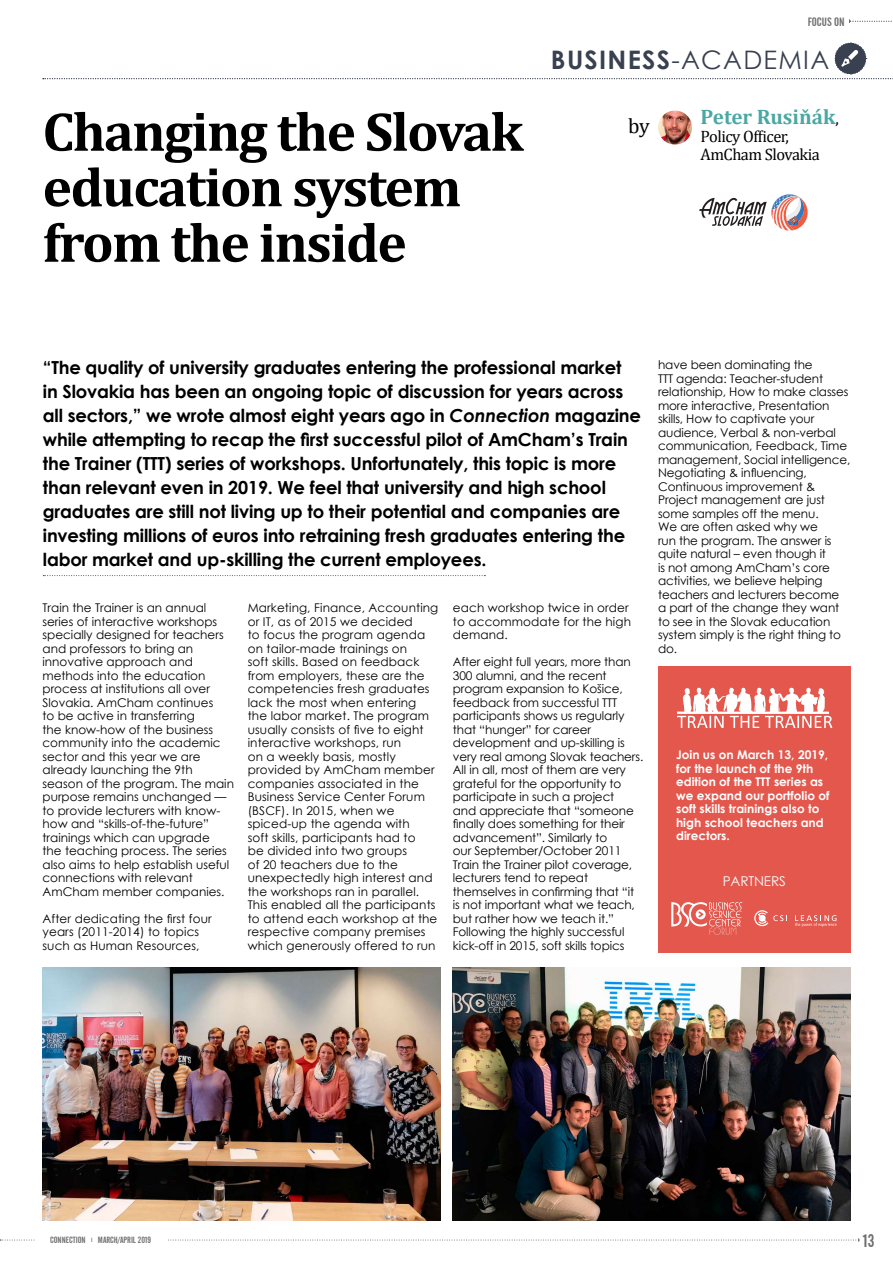
<style>
.page{position:relative;width:893px;height:1263px;background:#fff}
.page>*{position:absolute;margin:0;border:0;box-sizing:border-box;transform-origin:0 0}
.t1{font:700 55.5px/55.5px "Cambria";letter-spacing:-.03em;color:#000}
.t2{font:25.5px "Century Gothic";letter-spacing:.05em;color:#39404f}
.t3{font:700 21px "Cambria";color:#4aa8a4}
.t4{font:21px "Cambria";color:#000}
.t5{font:700 18px/24px "Century Gothic";letter-spacing:-.01em;color:#000}
.t6{font:18px "Alternate Gothic No 2 BT";color:#6f6f6f}
.t7{font:16.5px/18px "Cambria";letter-spacing:-.03em;color:#000}
.t8{font:13.5px "Century Gothic";letter-spacing:-.01em;color:#fff}
.t9{font:12px/13.5px "Century Gothic";color:#000}
.t10{font:700 12px/13.5px "Century Gothic";color:#fff}
.t11{font:12px "Alternate Gothic No 2 BT";color:#6f6f6f}
.t12{font:9px "Alternate Gothic No 2 BT";color:#6f6f6f}
.s1{font-weight:700}
.s2{font-weight:400;font-size:16.5px;color:#000}
.s3{font-style:italic}
</style>
<div class="page">
<svg style="left:0;top:1238px;width:860px;height:4px"></svg>
<div style="left:35px;top:1235px;width:131px;height:9px;background:#fff"></div>
<svg style="left:849px;top:20px;width:43px;height:3px"></svg>
<svg style="left:43px;top:42px;width:850px;height:37px"></svg>
<img style="left:453px;top:967px;width:397px;height:253px">
<img style="left:43px;top:967px;width:397px;height:253px">
<div style="left:658px;top:666px;width:192px;height:286px;background:#e3574d"></div>
<svg style="left:43px;top:575px;width:442px;height:1px"></svg>
<svg style="left:671px;top:902px;width:71px;height:33px"></svg>
<svg style="left:795px;top:915px;width:41px;height:12px"></svg>
<svg style="left:754px;top:910px;width:33px;height:16px"></svg>
<svg style="left:699px;top:194px;width:109px;height:37px"></svg>
<svg style="left:677px;top:688px;width:155px;height:40px"></svg>
<img style="left:658px;top:111px;width:34px;height:34px;border-radius:17px">
<p class="t11" style="left:808px;top:15px;width:33px">FOCUS ON</p>
<h2 class="t2" style="left:551px;top:42px;width:280px"><span class="s1">business</span>-academia</h2>
<h1 class="t1" style="left:43px;top:102px;width:482px">Changing the Slovak education system from the inside</h1>
<h3 class="t3" style="left:701px;top:102px;width:140px">Peter Rusiňák<span class="s2">,</span></h3>
<h3 class="t4" style="left:628px;top:113px;width:23px">by</h3>
<h3 class="t7" style="left:701px;top:127px;width:121px">Policy Officer,<br>AmCham Slovakia</h3>
<p class="t5" style="left:43px;top:355px;width:600px">“The quality of university graduates entering the professional market<br>in Slovakia has been an ongoing topic of discussion for years across all sectors,” we wrote almost eight years ago in <span class="s3">Connection</span> magazine while attempting to recap the first successful pilot of AmCham’s Train the Trainer (TTT) series of workshops. Unfortunately, this topic is more than relevant even in 2019. We feel that university and high school graduates are still not living up to their potential and companies are investing millions of euros into retraining fresh graduates entering the labor market and up-skilling the current employees.</p>
<p class="t9" style="left:43px;top:601px;width:193px">Train the Trainer is an annual series of interactive workshops specially designed for teachers and professors to bring an innovative approach and methods into the education process at institutions all over<br>Slovakia. AmCham continues<br>to be active in transferring<br>the know-how of the business community into the academic sector and this year we are already launching the 9th season of the program. The main purpose remains unchanged — to provide lecturers with know&shy;how and “skills-of-the-future” trainings which can upgrade<br>the teaching process. The series also aims to help establish useful connections with relevant<br>AmCham member companies.</p>
<p class="t9" style="left:43px;top:911px;width:171px">After dedicating the first four years (2011-2014) to topics such as Human Resources,</p>
<p class="t9" style="left:248px;top:601px;width:192px">Marketing, Finance, Accounting or IT, as of 2015 we decided<br>to focus the program agenda on tailor-made trainings on<br>soft skills. Based on feedback from employers, these are the competencies fresh graduates lack the most when entering the labor market. The program usually consists of five to eight interactive workshops, run<br>on a weekly basis, mostly provided by AmCham member companies associated in the<br>Business Service Center Forum (BSCF). In 2015, when we spiced-up the agenda with<br>soft skills, participants had to<br>be divided into two groups<br>of 20 teachers due to the unexpectedly high interest and the workshops ran in parallel.<br>This enabled all the participants to attend each workshop at the respective company premises which generously offered to run</p>
<p class="t9" style="left:453px;top:601px;width:180px">each workshop twice in order to accommodate for the high demand.</p>
<p class="t9" style="left:453px;top:655px;width:192px">After eight full years, more than<br>300 alumni, and the recent program expansion to Košice, feedback from successful TTT participants shows us regularly that “hunger” for career development and up-skilling is very real among Slovak teachers.<br>All in all, most of them are very grateful for the opportunity to participate in such a project<br>and appreciate that “someone finally does something for their advancement”. Similarly to<br>our September/October 2011<br>Train the Trainer pilot coverage, lecturers tend to repeat themselves in confirming that “it is not important what we teach, but rather how we teach it.”<br>Following the highly successful kick-off in 2015, soft skills topics</p>
<p class="t9" style="left:658px;top:358px;width:194px">have been dominating the<br>TTT agenda: Teacher-student relationship, How to make classes more interactive, Presentation skills, How to captivate your audience, Verbal &amp; non-verbal communication, Feedback, Time management, Social intelligence,<br>Negotiating &amp; influencing,<br>Continuous improvement &amp;<br>Project management are just some samples off the menu.<br>We are often asked why we<br>run the program. The answer is quite natural – even though it<br>is not among AmCham’s core activities, we believe helping teachers and lecturers become a part of the change they want to see in the Slovak education system simply is the right thing to do.</p>
<p class="t10" style="left:676px;top:748px;width:155px">Join us on March 13, 2019, for the launch of the 9th edition of the TTT series as we expand our portfolio of soft skills trainings also to high school teachers and directors.</p>
<p class="t8" style="left:723px;top:872px;width:56px">Partners</p>
<p class="t12" style="left:50px;top:1235px;width:102px">CONNECTION <sup>I</sup> MARCH/APRIL 2019</p>
<h3 class="t6" style="left:863px;top:1231px;width:13px">13</h3>
</div>
